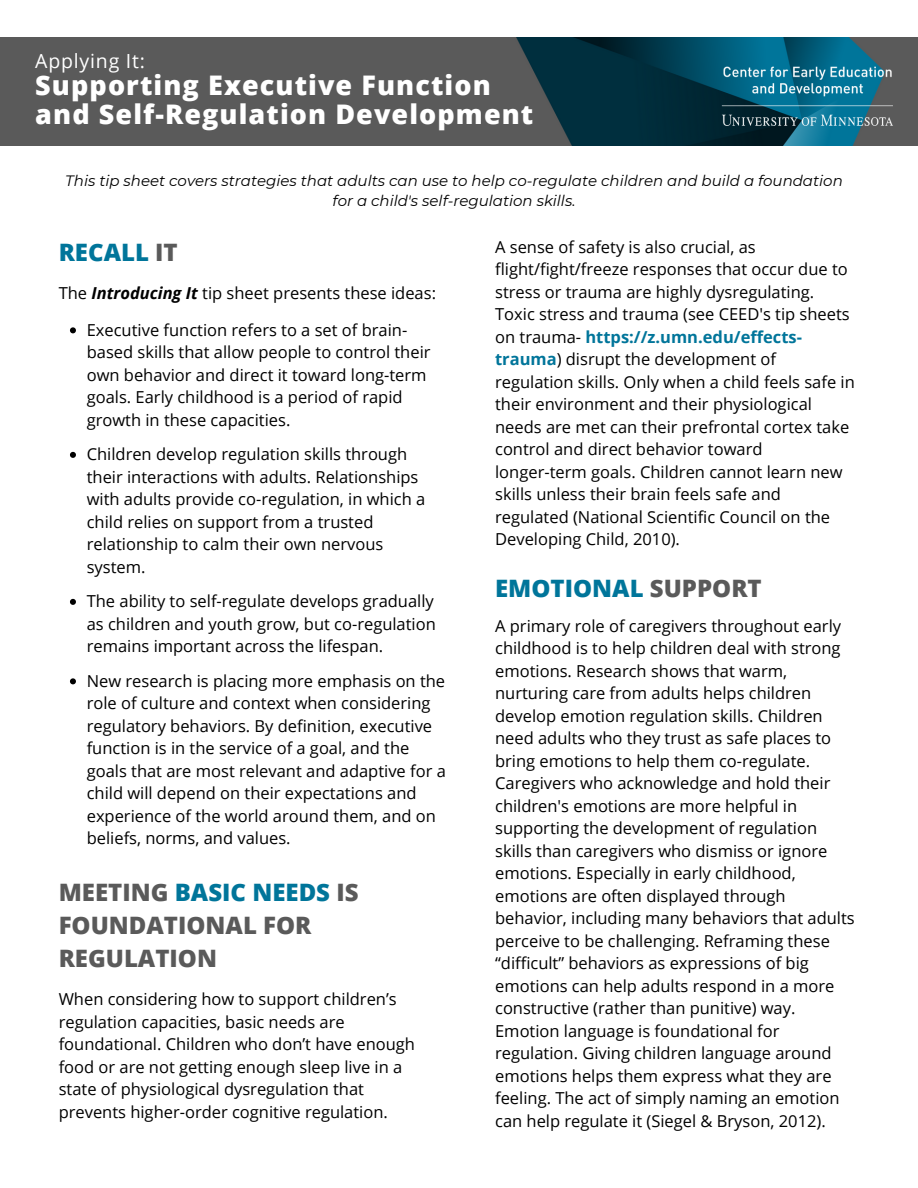
<style>
.page{position:relative;width:918px;height:1188px;background:#fff}
.page>*{position:absolute;margin:0;border:0;box-sizing:border-box;transform-origin:0 0}
.t1{font:800 27px/29.2px "Open Sans";letter-spacing:.04em;color:#fff}
.t2{font:800 24px/32.7px "Open Sans";color:#5a5a5a}
.t3{font:800 24px "Open Sans";color:#00759a}
.t4{font:19.5px "Open Sans";letter-spacing:.04em;color:#fff}
.t5{font:16.5px/22.5px "Open Sans";color:#000}
.t6{font:italic 15px/20.2px "Montserrat";color:#000;text-align:center}
.s1{color:#5a5a5a}
.s2{font-weight:700;font-style:italic}
.s3{color:#00759a}
.s4{font-weight:700;color:#00759a}
</style>
<div class="page">
<img style="left:0;top:37px;width:918px;height:108px">
<img style="left:721px;top:67px;width:172px;height:63px">
<svg style="left:70px;top:327px;width:6px;height:6px"></svg>
<svg style="left:70px;top:452px;width:6px;height:6px"></svg>
<svg style="left:70px;top:599px;width:6px;height:6px"></svg>
<svg style="left:70px;top:678px;width:6px;height:6px"></svg>
<p class="t4" style="left:35px;top:47px;width:111px">Applying It:</p>
<h1 class="t1" style="left:35px;top:70px;width:500px">Supporting Executive Function and Self-Regulation Development</h1>
<p class="t6" style="left:65px;top:170px;width:779px">This tip sheet covers strategies that adults can use to help co-regulate children and build a foundation for a child's self-regulation skills.</p>
<h2 class="t3" style="left:59px;top:235px;width:121px">RECALL <span class="s1">IT</span></h2>
<p class="t5" style="left:59px;top:281px;width:379px">The <span class="s2">Introducing It</span> tip sheet presents these ideas:</p>
<p class="t5" style="left:87px;top:318px;width:345px">Executive function refers to a set of brain&shy;based skills that allow people to control their own behavior and direct it toward long-term goals. Early childhood is a period of rapid growth in these capacities.</p>
<p class="t5" style="left:87px;top:442px;width:340px">Children develop regulation skills through their interactions with adults. Relationships with adults provide co-regulation, in which a child relies on support from a trusted relationship to calm their own nervous system.</p>
<p class="t5" style="left:87px;top:589px;width:351px">The ability to self-regulate develops gradually as children and youth grow, but co-regulation remains important across the lifespan.</p>
<p class="t5" style="left:87px;top:669px;width:361px">New research is placing more emphasis on the role of culture and context when considering regulatory behaviors. By definition, executive function is in the service of a goal, and the goals that are most relevant and adaptive for a child will depend on their expectations and experience of the world around them, and on beliefs, norms, and values.</p>
<h2 class="t2" style="left:59px;top:876px;width:301px">MEETING <span class="s3">BASIC NEEDS</span> IS<br>FOUNDATIONAL FOR<br>REGULATION</h2>
<p class="t5" style="left:59px;top:988px;width:358px">When considering how to support children’s regulation capacities, basic needs are foundational. Children who don’t have enough food or are not getting enough sleep live in a state of physiological dysregulation that prevents higher-order cognitive regulation.</p>
<p class="t5" style="left:495px;top:235px;width:361px">A sense of safety is also crucial, as flight/fight/freeze responses that occur due to stress or trauma are highly dysregulating.<br>Toxic stress and trauma (see CEED's tip sheets on trauma- <span class="s4">https://z.umn.edu/effects&shy;trauma</span>) disrupt the development of regulation skills. Only when a child feels safe in their environment and their physiological needs are met can their prefrontal cortex take control and direct behavior toward longer-term goals. Children cannot learn new skills unless their brain feels safe and regulated (National Scientific Council on the Developing Child, 2010).</p>
<h2 class="t3" style="left:495px;top:571px;width:268px">EMOTIONAL <span class="s1">SUPPORT</span></h2>
<p class="t5" style="left:495px;top:614px;width:361px">A primary role of caregivers throughout early childhood is to help children deal with strong emotions. Research shows that warm, nurturing care from adults helps children develop emotion regulation skills. Children need adults who they trust as safe places to bring emotions to help them co-regulate.<br>Caregivers who acknowledge and hold their children's emotions are more helpful in supporting the development of regulation skills than caregivers who dismiss or ignore emotions. Especially in early childhood, emotions are often displayed through behavior, including many behaviors that adults perceive to be challenging. Reframing these “difficult” behaviors as expressions of big emotions can help adults respond in a more constructive (rather than punitive) way.<br>Emotion language is foundational for regulation. Giving children language around emotions helps them express what they are feeling. The act of simply naming an emotion can help regulate it (Siegel &amp; Bryson, 2012).</p>
</div>
